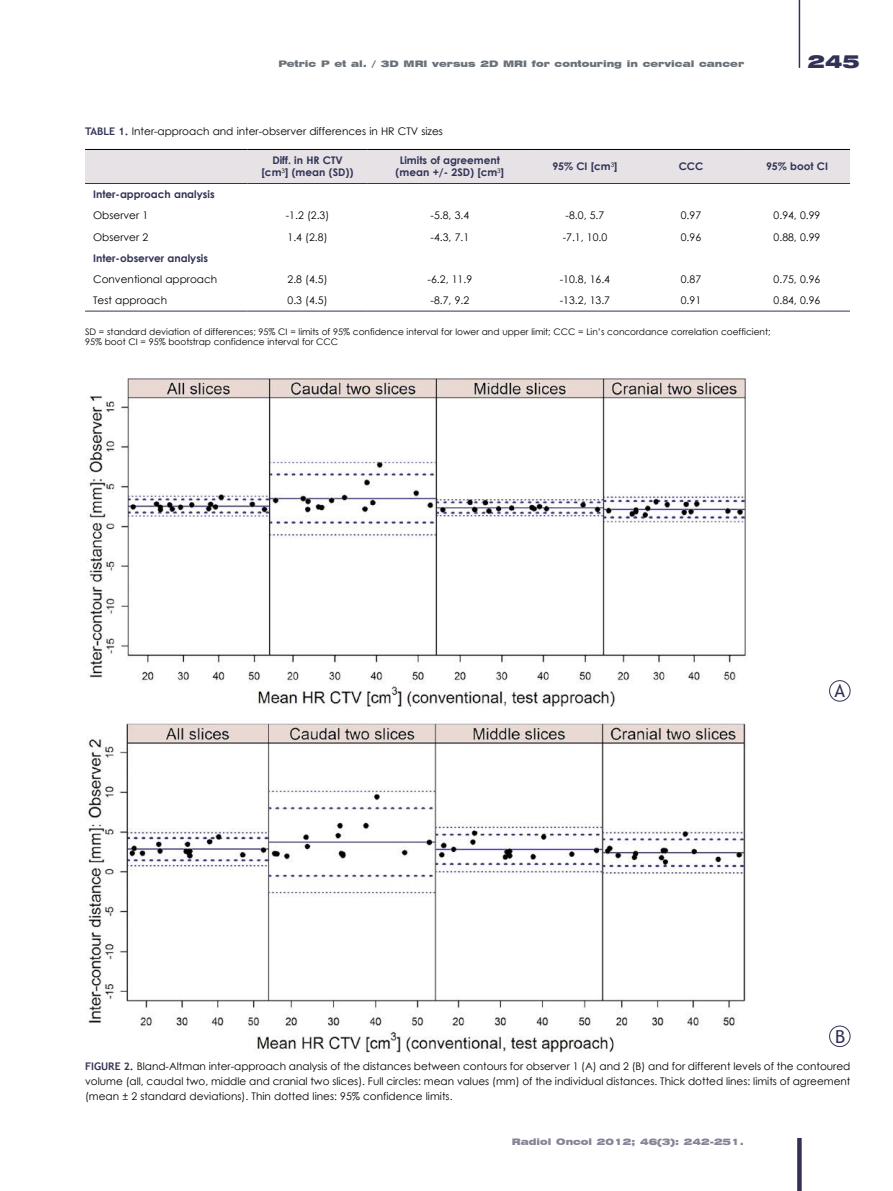
<style>
.page{position:relative;width:893px;height:1191px;background:#fff}
.page>*{position:absolute;margin:0;border:0;box-sizing:border-box;transform-origin:0 0}
.t1{font:900 expanded 18px "Swiss 721 BT";color:#323257}
.t2{font:18px "Trebuchet MS";color:#323257}
.t3{font:10.5px/15px "Century Gothic";color:#000;text-align:justify}
.t4{font:700 10.5px/12px "Century Gothic";color:#323257;text-align:center}
.t5{font:9px/10.5px "Century Gothic";color:#000}
.t6{font:900 expanded 9px "Swiss 721 BT";color:#6a7279}
.t7{font:900 expanded 9px "Swiss 721 BT";color:#888497}
.s1{font-family:"Trebuchet MS";font-weight:700;color:#323257}
</style>
<div class="page">
<div style="left:797px;top:1138px;width:5px;height:53px;background:#323257"></div>
<hr style="left:799px;top:0;width:1px;height:68px;background:#323257">
<div style="left:85px;top:150px;width:765px;height:33px;background:#e6e2e6"></div>
<hr style="left:85px;top:149px;width:162px;height:1px;background:#000">
<hr style="left:247px;top:149px;width:121px;height:1px;background:#000">
<hr style="left:368px;top:149px;width:164px;height:1px;background:#000">
<hr style="left:532px;top:149px;width:106px;height:1px;background:#000">
<hr style="left:638px;top:149px;width:106px;height:1px;background:#000">
<hr style="left:744px;top:149px;width:106px;height:1px;background:#000">
<hr style="left:85px;top:311px;width:162px;height:1px;background:#323257">
<hr style="left:247px;top:311px;width:121px;height:1px;background:#323257">
<hr style="left:368px;top:311px;width:164px;height:1px;background:#323257">
<hr style="left:532px;top:311px;width:106px;height:1px;background:#323257">
<hr style="left:638px;top:311px;width:106px;height:1px;background:#323257">
<hr style="left:744px;top:311px;width:106px;height:1px;background:#323257">
<hr style="left:85px;top:183px;width:162px;height:1px;background:#323257">
<hr style="left:247px;top:183px;width:121px;height:1px;background:#323257">
<hr style="left:368px;top:183px;width:164px;height:1px;background:#323257">
<hr style="left:532px;top:183px;width:106px;height:1px;background:#323257">
<hr style="left:638px;top:183px;width:106px;height:1px;background:#323257">
<hr style="left:744px;top:183px;width:106px;height:1px;background:#323257">
<img style="left:86px;top:378px;width:661px;height:675px">
<div style="left:829px;top:680px;width:21px;height:21px;border:1px solid #323257;border-radius:50%"></div>
<div style="left:829px;top:1025px;width:21px;height:22px;border:1px solid #323257;border-radius:50%"></div>
<p class="t6" style="left:278px;top:58px;width:467px">Petric P et al. / 3D MRI versus 2D MRI for contouring in cervical cancer</p>
<h1 class="t1" style="left:808px;top:50px;width:53px">245</h1>
<p class="t3" style="left:85px;top:124px;width:359px"><span class="s1">TABLE 1.</span> Inter-approach and inter-observer differences in HR CTV sizes</p>
<p class="t4" style="left:262px;top:154px;width:93px">Diff. in HR CTV [cm<sup>3</sup>] (mean (SD))</p>
<p class="t4" style="left:396px;top:154px;width:110px">Limits of agreement (mean +/- 2SD) [cm<sup>3</sup>]</p>
<p class="t4" style="left:552px;top:160px;width:67px">95% CI [cm<sup>3</sup>]</p>
<p class="t4" style="left:679px;top:160px;width:26px">CCC</p>
<p class="t4" style="left:766px;top:160px;width:63px">95% boot CI</p>
<p class="t4" style="left:93px;top:188px;width:123px">Inter-approach analysis</p>
<p class="t3" style="left:93px;top:208px;width:57px">Observer 1</p>
<p class="t3" style="left:286px;top:208px;width:45px">-1.2 (2.3)</p>
<p class="t3" style="left:431px;top:208px;width:40px">-5.8, 3.4</p>
<p class="t3" style="left:566px;top:208px;width:40px">-8.0, 5.7</p>
<p class="t3" style="left:681px;top:208px;width:22px">0.97</p>
<p class="t3" style="left:774px;top:208px;width:48px">0.94, 0.99</p>
<p class="t3" style="left:93px;top:229px;width:57px">Observer 2</p>
<p class="t3" style="left:288px;top:229px;width:42px">1.4 (2.8)</p>
<p class="t3" style="left:431px;top:229px;width:40px">-4.3, 7.1</p>
<p class="t3" style="left:563px;top:229px;width:46px">-7.1, 10.0</p>
<p class="t3" style="left:681px;top:229px;width:22px">0.96</p>
<p class="t3" style="left:774px;top:229px;width:48px">0.88, 0.99</p>
<p class="t4" style="left:93px;top:252px;width:116px">Inter-observer analysis</p>
<p class="t3" style="left:93px;top:272px;width:126px">Conventional approach</p>
<p class="t3" style="left:288px;top:272px;width:42px">2.8 (4.5)</p>
<p class="t3" style="left:428px;top:272px;width:46px">-6.2, 11.9</p>
<p class="t3" style="left:560px;top:272px;width:52px">-10.8, 16.4</p>
<p class="t3" style="left:681px;top:272px;width:22px">0.87</p>
<p class="t3" style="left:774px;top:272px;width:48px">0.75, 0.96</p>
<p class="t3" style="left:93px;top:293px;width:76px">Test approach</p>
<p class="t3" style="left:288px;top:293px;width:42px">0.3 (4.5)</p>
<p class="t3" style="left:431px;top:293px;width:40px">-8.7, 9.2</p>
<p class="t3" style="left:560px;top:293px;width:52px">-13.2, 13.7</p>
<p class="t3" style="left:681px;top:293px;width:22px">0.91</p>
<p class="t3" style="left:774px;top:293px;width:48px">0.84, 0.96</p>
<p class="t5" style="left:85px;top:326px;width:687px">SD = standard deviation of differences; 95% CI = limits of 95% confidence interval for lower and upper limit; CCC = Lin’s concordance correlation coefficient;<br>95% boot CI = 95% bootstrap confidence interval for CCC</p>
<h1 class="t2" style="left:835px;top:680px;width:12px">A</h1>
<h1 class="t2" style="left:835px;top:1025px;width:12px">B</h1>
<p class="t3" style="left:85px;top:1058px;width:767px"><span class="s1">FIGURE 2.</span> Bland-Altman inter-approach analysis of the distances between contours for observer 1 (A) and 2 (B) and for different levels of the contoured volume (all, caudal two, middle and cranial two slices). Full circles: mean values (mm) of the individual distances. Thick dotted lines: limits of agreement (mean ± 2 standard deviations). Thin dotted lines: 95% confidence limits.</p>
<p class="t7" style="left:512px;top:1136px;width:234px">Radiol Oncol 2012; 46(3): 242-251.</p>
</div>
